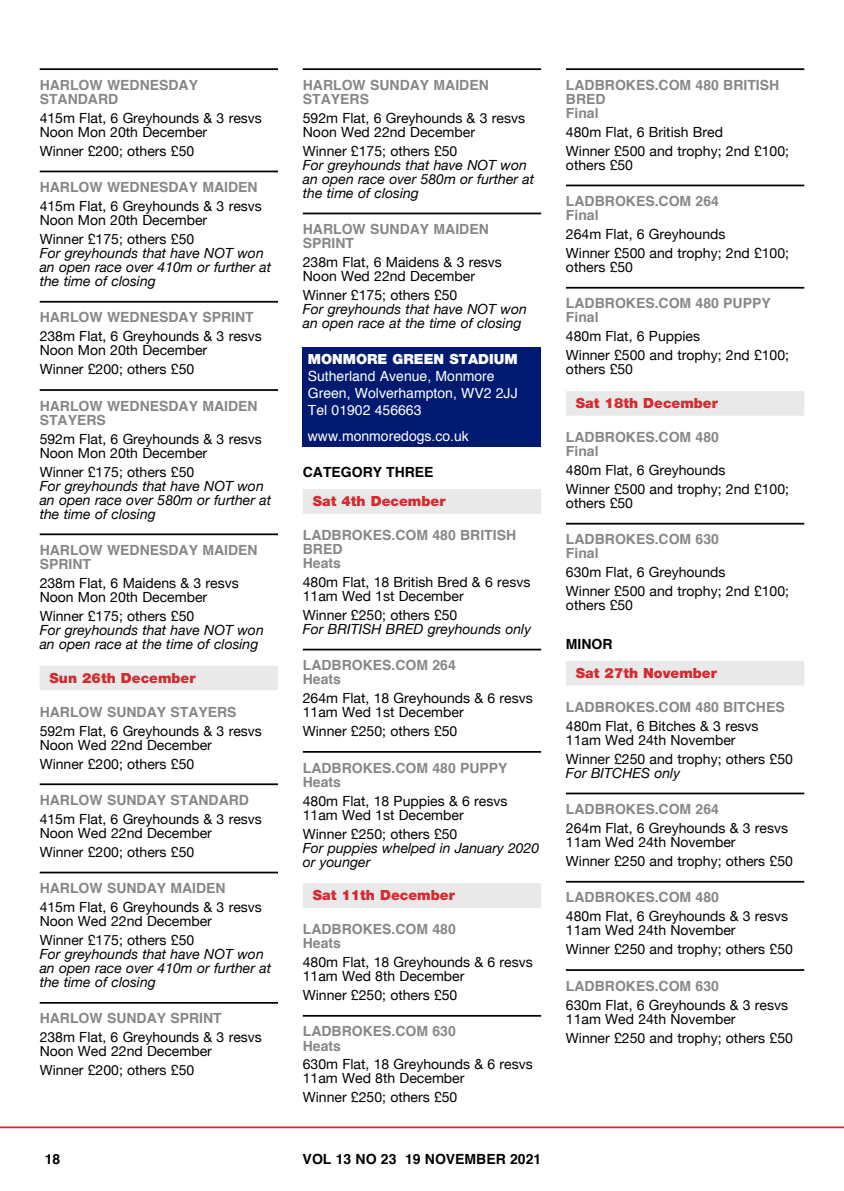
<style>
.page{position:relative;width:844px;height:1191px;background:#fff}
.page>*{position:absolute;margin:0;border:0;box-sizing:border-box;transform-origin:0 0}
.t1{font:14px/14px "Helvetica Neue";color:#000}
.t2{font:700 14px/14px "Helvetica";color:#878787}
.t3{font:italic 14px/14px "Helvetica Neue";color:#000}
.t4{font:14px/16.8px "Helvetica";color:#fff}
.t5{font:900 14px "Helvetica Neue";color:#d52a2f}
.t6{font:700 14px "Helvetica";color:#000}
.t7{font:900 14px "Helvetica Neue";color:#fff}
</style>
<div class="page">
<hr style="left:0;top:1126px;width:843px;height:2px;background:#d52a2f">
<hr style="left:40px;top:68px;width:238px;height:2px;background:#000">
<hr style="left:40px;top:171px;width:238px;height:1px;background:#000">
<hr style="left:40px;top:301px;width:238px;height:2px;background:#000">
<hr style="left:40px;top:389px;width:238px;height:2px;background:#000">
<hr style="left:40px;top:533px;width:238px;height:2px;background:#000">
<div style="left:40px;top:666px;width:238px;height:24px;background:#e9e9e9"></div>
<hr style="left:40px;top:783px;width:238px;height:2px;background:#000">
<hr style="left:40px;top:871px;width:238px;height:2px;background:#000">
<hr style="left:40px;top:1002px;width:238px;height:1px;background:#000">
<hr style="left:303px;top:68px;width:238px;height:2px;background:#000">
<hr style="left:303px;top:213px;width:238px;height:1px;background:#000">
<div style="left:303px;top:489px;width:238px;height:24px;background:#e9e9e9"></div>
<hr style="left:303px;top:648px;width:238px;height:2px;background:#000">
<hr style="left:303px;top:751px;width:238px;height:1px;background:#000">
<div style="left:303px;top:883px;width:238px;height:25px;background:#e9e9e9"></div>
<hr style="left:303px;top:1015px;width:238px;height:1px;background:#000">
<div style="left:303px;top:348px;width:238px;height:99px;background:#001a71"></div>
<hr style="left:566px;top:68px;width:238px;height:2px;background:#000">
<hr style="left:566px;top:185px;width:238px;height:1px;background:#000">
<hr style="left:566px;top:287px;width:238px;height:2px;background:#000">
<div style="left:566px;top:391px;width:238px;height:25px;background:#e9e9e9"></div>
<hr style="left:566px;top:523px;width:238px;height:1px;background:#000">
<div style="left:566px;top:661px;width:238px;height:24px;background:#e9e9e9"></div>
<hr style="left:566px;top:792px;width:238px;height:2px;background:#000">
<hr style="left:566px;top:881px;width:238px;height:1px;background:#000">
<hr style="left:566px;top:969px;width:238px;height:2px;background:#000">
<p class="t2" style="left:40px;top:78px;width:160px">HARLOW WEDNESDAY<br>STANDARD</p>
<p class="t1" style="left:40px;top:112px;width:224px">415m Flat, 6 Greyhounds &amp; 3 resvs<br>Noon Mon 20th December</p>
<p class="t1" style="left:40px;top:145px;width:156px">Winner £200; others £50</p>
<p class="t2" style="left:40px;top:180px;width:219px">HARLOW WEDNESDAY MAIDEN</p>
<p class="t1" style="left:40px;top:200px;width:224px">415m Flat, 6 Greyhounds &amp; 3 resvs<br>Noon Mon 20th December</p>
<p class="t1" style="left:40px;top:233px;width:156px">Winner £175; others £50</p>
<p class="t3" style="left:40px;top:247px;width:233px">For greyhounds that have NOT won an open race over 410m or further at the time of closing</p>
<p class="t2" style="left:40px;top:311px;width:215px">HARLOW WEDNESDAY SPRINT</p>
<p class="t1" style="left:40px;top:330px;width:224px">238m Flat, 6 Greyhounds &amp; 3 resvs<br>Noon Mon 20th December</p>
<p class="t1" style="left:40px;top:363px;width:156px">Winner £200; others £50</p>
<p class="t2" style="left:40px;top:399px;width:219px">HARLOW WEDNESDAY MAIDEN<br>STAYERS</p>
<p class="t1" style="left:40px;top:432px;width:224px">592m Flat, 6 Greyhounds &amp; 3 resvs<br>Noon Mon 20th December</p>
<p class="t1" style="left:40px;top:465px;width:156px">Winner £175; others £50</p>
<p class="t3" style="left:40px;top:479px;width:233px">For greyhounds that have NOT won an open race over 580m or further at the time of closing</p>
<p class="t2" style="left:40px;top:543px;width:219px">HARLOW WEDNESDAY MAIDEN<br>SPRINT</p>
<p class="t1" style="left:40px;top:577px;width:200px">238m Flat, 6 Maidens &amp; 3 resvs<br>Noon Mon 20th December</p>
<p class="t1" style="left:40px;top:610px;width:156px">Winner £175; others £50</p>
<p class="t3" style="left:40px;top:624px;width:225px">For greyhounds that have NOT won an open race at the time of closing</p>
<p class="t5" style="left:50px;top:669px;width:147px">Sun 26th December</p>
<p class="t2" style="left:40px;top:705px;width:198px">HARLOW SUNDAY STAYERS</p>
<p class="t1" style="left:40px;top:724px;width:224px">592m Flat, 6 Greyhounds &amp; 3 resvs<br>Noon Wed 22nd December</p>
<p class="t1" style="left:40px;top:757px;width:156px">Winner £200; others £50</p>
<p class="t2" style="left:40px;top:793px;width:211px">HARLOW SUNDAY STANDARD</p>
<p class="t1" style="left:40px;top:812px;width:224px">415m Flat, 6 Greyhounds &amp; 3 resvs<br>Noon Wed 22nd December</p>
<p class="t1" style="left:40px;top:845px;width:156px">Winner £200; others £50</p>
<p class="t2" style="left:40px;top:881px;width:187px">HARLOW SUNDAY MAIDEN</p>
<p class="t1" style="left:40px;top:901px;width:224px">415m Flat, 6 Greyhounds &amp; 3 resvs<br>Noon Wed 22nd December</p>
<p class="t1" style="left:40px;top:934px;width:156px">Winner £175; others £50</p>
<p class="t3" style="left:40px;top:948px;width:233px">For greyhounds that have NOT won an open race over 410m or further at the time of closing</p>
<p class="t2" style="left:40px;top:1011px;width:183px">HARLOW SUNDAY SPRINT</p>
<p class="t1" style="left:40px;top:1031px;width:224px">238m Flat, 6 Greyhounds &amp; 3 resvs<br>Noon Wed 22nd December</p>
<p class="t1" style="left:40px;top:1064px;width:156px">Winner £200; others £50</p>
<p class="t2" style="left:303px;top:78px;width:187px">HARLOW SUNDAY MAIDEN<br>STAYERS</p>
<p class="t1" style="left:303px;top:112px;width:224px">592m Flat, 6 Greyhounds &amp; 3 resvs<br>Noon Wed 22nd December</p>
<p class="t1" style="left:303px;top:145px;width:156px">Winner £175; others £50</p>
<p class="t3" style="left:303px;top:159px;width:233px">For greyhounds that have NOT won an open race over 580m or further at the time of closing</p>
<p class="t2" style="left:303px;top:222px;width:187px">HARLOW SUNDAY MAIDEN<br>SPRINT</p>
<p class="t1" style="left:303px;top:256px;width:200px">238m Flat, 6 Maidens &amp; 3 resvs<br>Noon Wed 22nd December</p>
<p class="t1" style="left:303px;top:289px;width:156px">Winner £175; others £50</p>
<p class="t3" style="left:303px;top:303px;width:225px">For greyhounds that have NOT won an open race at the time of closing</p>
<p class="t7" style="left:308px;top:351px;width:211px">MONMORE GREEN STADIUM</p>
<p class="t4" style="left:308px;top:368px;width:211px">Sutherland Avenue, Monmore<br>Green, Wolverhampton, WV2 2JJ<br>Tel 01902 456663</p>
<p class="t4" style="left:308px;top:428px;width:163px">www.monmoredogs.co.uk</p>
<p class="t6" style="left:303px;top:461px;width:132px">CATEGORY THREE</p>
<p class="t5" style="left:313px;top:492px;width:134px">Sat 4th December</p>
<p class="t2" style="left:303px;top:528px;width:215px">LADBROKES.COM 480 BRITISH<br>BRED<br>Heats</p>
<p class="t1" style="left:303px;top:576px;width:229px">480m Flat, 18 British Bred &amp; 6 resvs<br>11am Wed 1st December</p>
<p class="t1" style="left:303px;top:609px;width:156px">Winner £250; others £50</p>
<p class="t3" style="left:303px;top:623px;width:230px">For BRITISH BRED greyhounds only</p>
<p class="t2" style="left:303px;top:658px;width:154px">LADBROKES.COM 264<br>Heats</p>
<p class="t1" style="left:303px;top:692px;width:231px">264m Flat, 18 Greyhounds &amp; 6 resvs<br>11am Wed 1st December</p>
<p class="t1" style="left:303px;top:725px;width:156px">Winner £250; others £50</p>
<p class="t2" style="left:303px;top:761px;width:206px">LADBROKES.COM 480 PUPPY<br>Heats</p>
<p class="t1" style="left:303px;top:794px;width:206px">480m Flat, 18 Puppies &amp; 6 resvs<br>11am Wed 1st December</p>
<p class="t1" style="left:303px;top:827px;width:156px">Winner £250; others £50</p>
<p class="t3" style="left:303px;top:841px;width:238px">For puppies whelped in January 2020 or younger</p>
<p class="t5" style="left:313px;top:887px;width:144px">Sat 11th December</p>
<p class="t2" style="left:303px;top:922px;width:154px">LADBROKES.COM 480<br>Heats</p>
<p class="t1" style="left:303px;top:956px;width:231px">480m Flat, 18 Greyhounds &amp; 6 resvs<br>11am Wed 8th December</p>
<p class="t1" style="left:303px;top:989px;width:156px">Winner £250; others £50</p>
<p class="t2" style="left:303px;top:1024px;width:154px">LADBROKES.COM 630<br>Heats</p>
<p class="t1" style="left:303px;top:1058px;width:231px">630m Flat, 18 Greyhounds &amp; 6 resvs<br>11am Wed 8th December</p>
<p class="t1" style="left:303px;top:1091px;width:156px">Winner £250; others £50</p>
<p class="t6" style="left:45px;top:1147px;width:17px">18</p>
<p class="t6" style="left:302px;top:1147px;width:240px">VOL 13 NO 23 19 NOVEMBER 2021</p>
<p class="t2" style="left:566px;top:78px;width:215px">LADBROKES.COM 480 BRITISH<br>BRED<br>Final</p>
<p class="t1" style="left:566px;top:123px;width:224px;line-height:18.9px">480m Flat, 6 British Bred<br>Winner £500 and trophy; 2nd £100;</p>
<p class="t1" style="left:566px;top:159px;width:69px">others £50</p>
<p class="t2" style="left:566px;top:194px;width:154px">LADBROKES.COM 264<br>Final</p>
<p class="t1" style="left:566px;top:225px;width:224px;line-height:18.9px">264m Flat, 6 Greyhounds<br>Winner £500 and trophy; 2nd £100;</p>
<p class="t1" style="left:566px;top:261px;width:69px">others £50</p>
<p class="t2" style="left:566px;top:297px;width:206px">LADBROKES.COM 480 PUPPY<br>Final</p>
<p class="t1" style="left:566px;top:328px;width:224px;line-height:18.9px">480m Flat, 6 Puppies<br>Winner £500 and trophy; 2nd £100;</p>
<p class="t1" style="left:566px;top:363px;width:69px">others £50</p>
<p class="t5" style="left:575px;top:395px;width:144px">Sat 18th December</p>
<p class="t2" style="left:566px;top:430px;width:154px">LADBROKES.COM 480<br>Final</p>
<p class="t1" style="left:566px;top:461px;width:224px;line-height:18.9px">480m Flat, 6 Greyhounds<br>Winner £500 and trophy; 2nd £100;</p>
<p class="t1" style="left:566px;top:497px;width:69px">others £50</p>
<p class="t2" style="left:566px;top:532px;width:154px">LADBROKES.COM 630<br>Final</p>
<p class="t1" style="left:566px;top:563px;width:224px;line-height:18.9px">630m Flat, 6 Greyhounds<br>Winner £500 and trophy; 2nd £100;</p>
<p class="t1" style="left:566px;top:599px;width:69px">others £50</p>
<p class="t6" style="left:566px;top:633px;width:48px">MINOR</p>
<p class="t5" style="left:575px;top:664px;width:142px">Sat 27th November</p>
<p class="t2" style="left:566px;top:700px;width:220px">LADBROKES.COM 480 BITCHES</p>
<p class="t1" style="left:566px;top:719px;width:194px">480m Flat, 6 Bitches &amp; 3 resvs<br>11am Wed 24th November</p>
<p class="t1" style="left:566px;top:752px;width:228px">Winner £250 and trophy; others £50</p>
<p class="t3" style="left:566px;top:766px;width:116px">For BITCHES only</p>
<p class="t2" style="left:566px;top:802px;width:154px">LADBROKES.COM 264</p>
<p class="t1" style="left:566px;top:822px;width:224px">264m Flat, 6 Greyhounds &amp; 3 resvs<br>11am Wed 24th November</p>
<p class="t1" style="left:566px;top:855px;width:228px">Winner £250 and trophy; others £50</p>
<p class="t2" style="left:566px;top:890px;width:154px">LADBROKES.COM 480</p>
<p class="t1" style="left:566px;top:910px;width:224px">480m Flat, 6 Greyhounds &amp; 3 resvs<br>11am Wed 24th November</p>
<p class="t1" style="left:566px;top:943px;width:228px">Winner £250 and trophy; others £50</p>
<p class="t2" style="left:566px;top:979px;width:154px">LADBROKES.COM 630</p>
<p class="t1" style="left:566px;top:998px;width:224px">630m Flat, 6 Greyhounds &amp; 3 resvs<br>11am Wed 24th November</p>
<p class="t1" style="left:566px;top:1031px;width:228px">Winner £250 and trophy; others £50</p>
</div>
